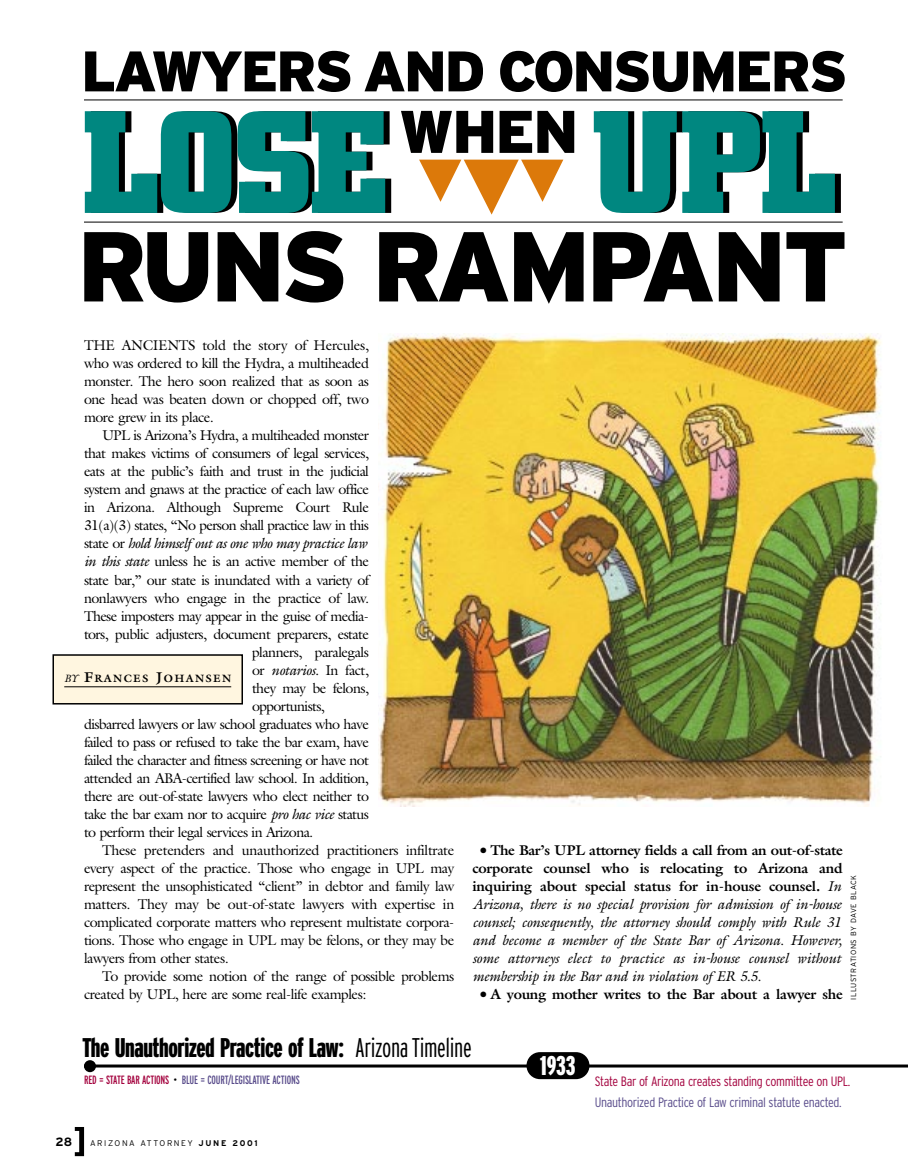
<style>
.page{position:relative;width:918px;height:1169px;background:#fff}
.page>*{position:absolute;margin:0;border:0;box-sizing:border-box;transform-origin:0 0}
.t1{font:700 144px "City";letter-spacing:-.025em;color:#008780}
.t2{font:900 99px "Interstate";letter-spacing:-.045em;color:#000}
.t3{font:900 60px "Interstate";color:#000}
.t4{font:900 57px "Interstate";letter-spacing:-.045em;color:#000}
.t5{font:900 extra-condensed 27px "Interstate";letter-spacing:-.015em;color:#000}
.t6{font:900 extra-condensed 27px "Interstate";color:#fff}
.t7{font:14.25px/18px "Galliard";letter-spacing:-.04em;color:#000;text-align:justify}
.t8{font:italic 14.25px/18px "Galliard";letter-spacing:-.02em;color:#000;text-align:justify}
.t9{font:14.25px "Galliard";letter-spacing:-.02em;color:#000}
.t10{font:italic 14.25px "Galliard";letter-spacing:-.04em;color:#000}
.t11{font:700 14.25px "Galliard";letter-spacing:-.025em;color:#000}
.t12{font:300 condensed 13.5px "Interstate";letter-spacing:-.03em;color:#594c8b}
.t13{font:300 condensed 13.5px "Interstate";letter-spacing:-.03em;color:#a3003d}
.t14{font:extra-condensed 12px "Interstate";letter-spacing:-.015em;color:#594c8b}
.t15{font:700 12px "Interstate";color:#000}
.t16{font:700 10.65px "Galliard";letter-spacing:.13em;color:#000}
.t17{font:300 8.25px "Interstate";letter-spacing:.19em;color:#000}
.t18{font:300 7.5px "Interstate";letter-spacing:.065em;color:#000}
.s1{font-style:normal}
.s2{font-style:italic}
.s3{font-weight:400;font-style:italic}
.s4{font-size:14.25px}
.s5{font-style:normal;font-size:16.5px}
.s6{font-weight:700;font-style:normal}
.s7{font-weight:400;font-size:16.5px}
.s8{font-weight:300}
.s9{color:#a3003d}
.s10{color:#000}
.s11{font-weight:700}
</style>
<div class="page">
<svg style="left:75px;top:1127px;width:9px;height:29px"></svg>
<img style="left:378px;top:334px;width:503px;height:472px">
<div style="left:53px;top:655px;width:189px;height:48px;background:#fff6e0"></div>
<hr style="left:64px;top:686px;width:167px;height:1px;background:#000">
<div style="left:52px;top:654px;width:191px;height:50px;border:2px solid #000"></div>
<hr style="left:84px;top:100px;width:759px;height:1px;background:#000">
<hr style="left:84px;top:222px;width:759px;height:1px;background:#000">
<hr style="left:84px;top:1064px;width:824px;height:3px;background:#000">
<div style="left:526px;top:1052px;width:64px;height:27px;background:#000;border-radius:14px"></div>
<svg style="left:419px;top:160px;width:144px;height:54px"></svg>
<div style="left:84px;top:1060px;width:12px;height:12px;background:#000;border-radius:50%"></div>
<h3 class="t4" style="left:81px;top:50px;width:768px">LAWYERS AND CONSUMERS</h3>
<h1 class="t1" style="left:82px;top:111px;width:307px">LOSE</h1>
<h3 class="t3" style="left:399px;top:109px;width:181px">WHEN</h3>
<h1 class="t1" style="left:592px;top:111px;width:248px">UPL</h1>
<h2 class="t2" style="left:77px;top:230px;width:773px">RUNS RAMPANT</h2>
<p class="t7" style="left:84px;top:338px;width:287px">THE ANCIENTS told the story of Hercules, who was ordered to kill the Hydra, a multiheaded monster. The hero soon realized that as soon as one head was beaten down or chopped off, two more grew in its place.</p>
<p class="t7" style="left:102px;top:428px;width:268px">UPL is Arizona’s Hydra, a multiheaded monster</p>
<p class="t7" style="left:84px;top:446px;width:287px">that makes victims of consumers of legal services,</p>
<p class="t7" style="left:84px;top:464px;width:287px">eats at the public’s faith and trust in the judicial</p>
<p class="t7" style="left:84px;top:482px;width:287px">system and gnaws at the practice of each law office</p>
<p class="t7" style="left:84px;top:500px;width:286px">in Arizona. Although Supreme Court Rule</p>
<p class="t7" style="left:84px;top:518px;width:286px">31(a)(3) states, “No person shall practice law in this</p>
<p class="t10" style="left:84px;top:538px;width:285px"><span class="s1">state or</span> hold himself out as one who may practice law</p>
<p class="t7" style="left:84px;top:554px;width:287px"><span class="s2">in this state</span> unless he is an active member of the</p>
<p class="t7" style="left:84px;top:572px;width:287px">state bar,” our state is inundated with a variety of</p>
<p class="t7" style="left:84px;top:590px;width:287px">nonlawyers who engage in the practice of law.</p>
<p class="t7" style="left:84px;top:608px;width:287px">These imposters may appear in the guise of media-</p>
<p class="t7" style="left:84px;top:626px;width:286px">tors, public adjusters, document preparers, estate</p>
<p class="t7" style="left:252px;top:644px;width:119px">planners, paralegals</p>
<p class="t7" style="left:252px;top:662px;width:118px">or <span class="s2">notarios.</span> In fact,</p>
<p class="t7" style="left:252px;top:680px;width:118px">they may be felons,</p>
<p class="t7" style="left:252px;top:698px;width:74px">opportunists,</p>
<p class="t7" style="left:84px;top:716px;width:287px">disbarred lawyers or law school graduates who have</p>
<p class="t7" style="left:84px;top:734px;width:287px">failed to pass or refused to take the bar exam, have</p>
<p class="t7" style="left:84px;top:752px;width:287px">failed the character and fitness screening or have not</p>
<p class="t7" style="left:84px;top:770px;width:286px">attended an ABA-certified law school. In addition,</p>
<p class="t7" style="left:84px;top:788px;width:287px">there are out-of-state lawyers who elect neither to</p>
<p class="t7" style="left:84px;top:806px;width:286px">take the bar exam nor to acquire <span class="s2">pro hac vice</span> status</p>
<p class="t7" style="left:84px;top:824px;width:231px">to perform their legal services in Arizona.</p>
<p class="t9" style="left:102px;top:844px;width:354px">These pretenders and unauthorized practitioners infiltrate</p>
<p class="t7" style="left:84px;top:860px;width:372px">every aspect of the practice. Those who engage in UPL may</p>
<p class="t7" style="left:84px;top:878px;width:372px">represent the unsophisticated “client” in debtor and family law</p>
<p class="t9" style="left:84px;top:898px;width:372px">matters. They may be out-of-state lawyers with expertise in</p>
<p class="t7" style="left:84px;top:914px;width:372px">complicated corporate matters who represent multistate corpora-</p>
<p class="t7" style="left:84px;top:932px;width:372px">tions. Those who engage in UPL may be felons, or they may be</p>
<p class="t7" style="left:84px;top:950px;width:146px">lawyers from other states.</p>
<p class="t7" style="left:102px;top:968px;width:354px">To provide some notion of the range of possible problems</p>
<p class="t7" style="left:84px;top:986px;width:284px">created by UPL, here are some real-life examples:</p>
<p class="t16" style="left:64px;top:674px;width:168px"><span class="s3">BY</span> <span class="s4">F</span>RANCES <span class="s4">J</span>OHANSEN</p>
<p class="t8" style="left:472px;top:842px;width:372px;text-indent:6px"><span class="s5">•</span> <span class="s6">The Bar’s UPL attorney fields a call from an out-of-state corporate counsel who is relocating to Arizona and inquiring about special status for in-house counsel.</span> In Arizona, there is no special provision for admission of in-house counsel; consequently, the attorney should comply with Rule 31 and become a member of the State Bar of Arizona. However, some attorneys elect to practice as in-house counsel without membership in the Bar and in violation of ER 5.5.</p>
<p class="t11" style="left:478px;top:988px;width:366px"><span class="s7">•</span> A young mother writes to the Bar about a lawyer she</p>
<p class="t18" style="left:851px;top:999px;width:127px;rotate:-90deg">ILLUSTRATIONS BY DAVE BLACK</p>
<h3 class="t5" style="left:82px;top:1037px;width:391px">The Unauthorized Practice of Law: <span class="s8">Arizona Timeline</span></h3>
<p class="t14" style="left:84px;top:1075px;width:217px"><span class="s9">RED = STATE BAR ACTIONS</span> <span class="s10">•</span> BLUE = COURT/LEGISLATIVE ACTIONS</p>
<p class="t15" style="left:56px;top:1137px;width:18px">28</p>
<p class="t17" style="left:90px;top:1139px;width:169px">ARIZONA ATTORNEY <span class="s11">JUNE 2001</span></p>
<h3 class="t6" style="left:540px;top:1055px;width:37px">1933</h3>
<p class="t13" style="left:595px;top:1076px;width:257px">State Bar of Arizona creates standing committee on UPL.</p>
<p class="t12" style="left:595px;top:1097px;width:248px">Unauthorized Practice of Law criminal statute enacted.</p>
</div>
